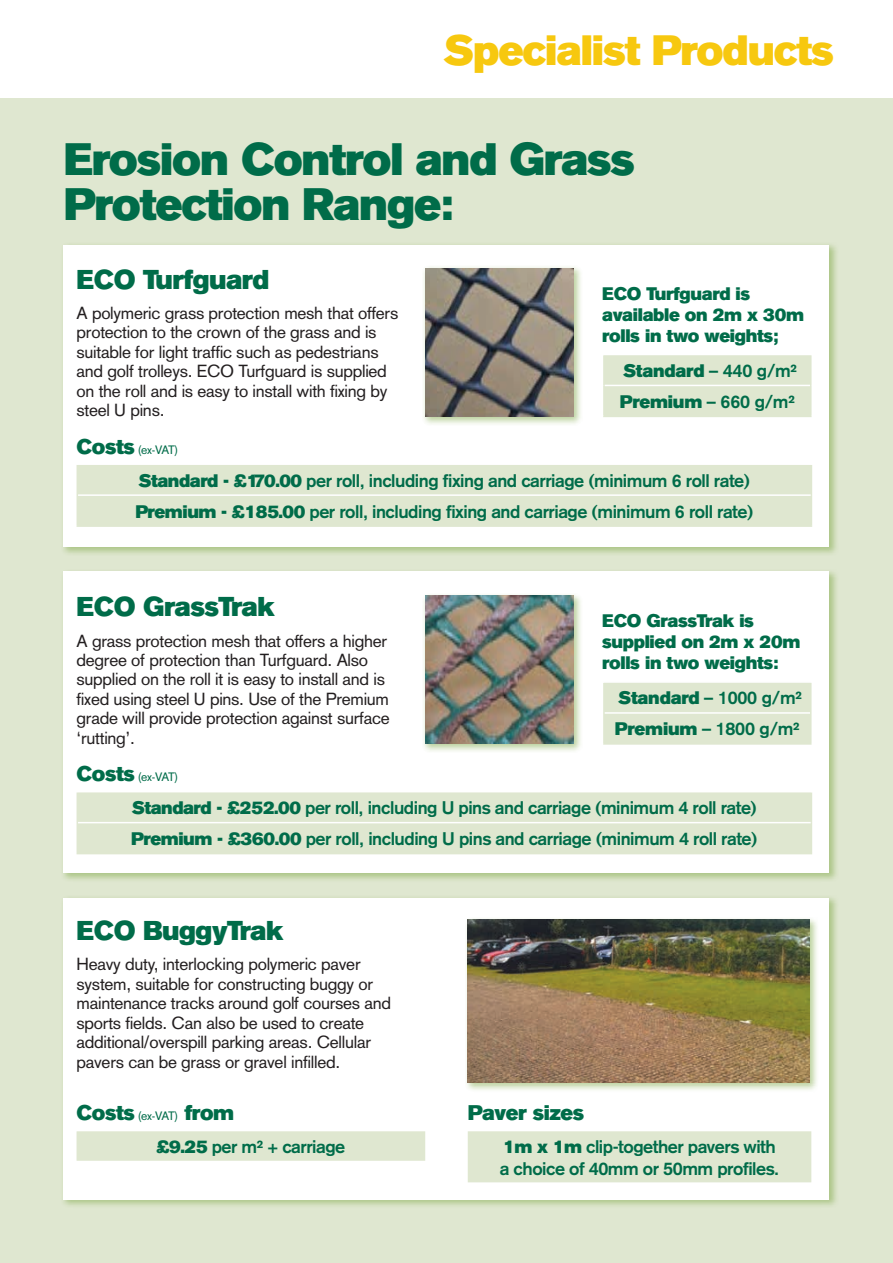
<style>
.page{position:relative;width:893px;height:1263px;background:#fff}
.page>*{position:absolute;margin:0;border:0;box-sizing:border-box;transform-origin:0 0}
.t1{font:45px/45px "Akzidenz Grotesk BE Super";letter-spacing:-.025em;color:#006c49}
.t2{font:42px "Akzidenz Grotesk BE Super";letter-spacing:-.025em;color:#f7c80f}
.t3{font:27px "Akzidenz Grotesk BE Super";letter-spacing:-.02em;color:#006c49}
.t4{font:21px "Akzidenz Grotesk BE Super";letter-spacing:-.02em;color:#006c49}
.t5{font:700 18px/30.9px "Akzidenz Grotesk";letter-spacing:-.025em;color:#006c49}
.t6{font:18px/21px "Akzidenz Grotesk BE Super";letter-spacing:-.02em;color:#006c49}
.t7{font:17.25px/19.5px "Akzidenz Grotesk";letter-spacing:-.015em;color:#231f20}
.t8{font:12px "Akzidenz Grotesk";letter-spacing:-.09em;color:#006c49}
.s1{font-family:"Akzidenz Grotesk BE Super";font-size:21px}
.s2{font-family:"Akzidenz Grotesk";font-weight:700}
.s3{font-family:"Akzidenz Grotesk BE Super";font-weight:400}
.s4{font-family:"Akzidenz Grotesk";font-size:12px}
</style>
<div class="page">
<div style="left:0;top:98px;width:893px;height:1165px;background:#dfe7d0"></div>
<div style="left:60px;top:242px;width:779px;height:314px;background:#7aa53f;opacity:.5"></div>
<div style="left:64px;top:245px;width:765px;height:301px;background:#fff"></div>
<div style="left:60px;top:568px;width:779px;height:314px;background:#7aa53f;opacity:.5"></div>
<div style="left:64px;top:572px;width:765px;height:301px;background:#fff"></div>
<div style="left:60px;top:894px;width:779px;height:315px;background:#7aa53f;opacity:.5"></div>
<div style="left:64px;top:898px;width:765px;height:301px;background:#fff"></div>
<div style="left:464px;top:916px;width:355px;height:176px;background:#7aa53f;opacity:.5"></div>
<img style="left:468px;top:920px;width:342px;height:163px">
<div style="left:422px;top:264px;width:161px;height:162px;background:#7aa53f;opacity:.5"></div>
<img style="left:425px;top:268px;width:148px;height:148px">
<div style="left:422px;top:592px;width:161px;height:161px;background:#7aa53f;opacity:.5"></div>
<img style="left:425px;top:596px;width:148px;height:148px">
<div style="left:605px;top:355px;width:205px;height:61px;background:#dfe7d0"></div>
<hr style="left:603px;top:355px;width:2px;height:30px;background:#dfe7d0">
<hr style="left:810px;top:355px;width:1px;height:30px;background:#dfe7d0">
<hr style="left:603px;top:385px;width:2px;height:31px;background:#dfe7d0">
<hr style="left:810px;top:385px;width:1px;height:31px;background:#dfe7d0">
<hr style="left:603px;top:416px;width:208px;height:1px;background:#dfe7d0">
<hr style="left:605px;top:385px;width:205px;height:1px;background:#fff">
<div style="left:605px;top:683px;width:205px;height:60px;background:#dfe7d0"></div>
<hr style="left:603px;top:683px;width:2px;height:30px;background:#dfe7d0">
<hr style="left:810px;top:683px;width:1px;height:30px;background:#dfe7d0">
<hr style="left:603px;top:713px;width:2px;height:30px;background:#dfe7d0">
<hr style="left:810px;top:713px;width:1px;height:30px;background:#dfe7d0">
<hr style="left:603px;top:743px;width:208px;height:2px;background:#dfe7d0">
<hr style="left:605px;top:712px;width:205px;height:2px;background:#fff">
<div style="left:78px;top:465px;width:733px;height:60px;background:#dfe7d0"></div>
<hr style="left:77px;top:465px;width:1px;height:30px;background:#dfe7d0">
<hr style="left:811px;top:465px;width:1px;height:30px;background:#dfe7d0">
<hr style="left:77px;top:495px;width:1px;height:30px;background:#dfe7d0">
<hr style="left:811px;top:495px;width:1px;height:30px;background:#dfe7d0">
<hr style="left:77px;top:525px;width:735px;height:2px;background:#dfe7d0">
<hr style="left:78px;top:494px;width:733px;height:2px;background:#fff">
<div style="left:78px;top:792px;width:733px;height:61px;background:#dfe7d0"></div>
<hr style="left:77px;top:792px;width:1px;height:31px;background:#dfe7d0">
<hr style="left:811px;top:792px;width:1px;height:31px;background:#dfe7d0">
<hr style="left:77px;top:823px;width:1px;height:30px;background:#dfe7d0">
<hr style="left:811px;top:823px;width:1px;height:30px;background:#dfe7d0">
<hr style="left:77px;top:853px;width:735px;height:1px;background:#dfe7d0">
<hr style="left:78px;top:822px;width:733px;height:1px;background:#fff">
<div style="left:77px;top:1130px;width:347px;height:31px;background:#dfe7d0"></div>
<hr style="left:424px;top:1131px;width:1px;height:30px;background:#dfe7d0">
<hr style="left:77px;top:1130px;width:348px;height:1px;background:#fff">
<div style="left:468px;top:1130px;width:343px;height:53px;background:#dfe7d0"></div>
<hr style="left:468px;top:1130px;width:343px;height:1px;background:#fff">
<hr style="left:468px;top:1182px;width:343px;height:2px;background:#fff">
<h2 class="t2" style="left:444px;top:26px;width:392px">Specialist Products</h2>
<h1 class="t1" style="left:64px;top:137px;width:573px">Erosion Control and Grass<br>Protection Range:</h1>
<h3 class="t3" style="left:77px;top:264px;width:194px">ECO Turfguard</h3>
<p class="t7" style="left:77px;top:303px;width:323px">A polymeric grass protection mesh that offers protection to the crown of the grass and is suitable for light traffic such as pedestrians and golf trolleys. ECO Turfguard is supplied on the roll and is easy to install with fixing by steel U pins.</p>
<p class="t8" style="left:77px;top:442px;width:103px"><span class="s1">Costs</span> (ex-VAT)</p>
<p class="t6" style="left:602px;top:283px;width:203px">ECO Turfguard is available on 2m x 30m rolls in two weights;</p>
<p class="t6" style="left:623px;top:360px;width:176px">Standard <span class="s2">– 440 g/m²</span></p>
<p class="t5" style="left:620px;top:386px;width:177px"><span class="s3">Premium</span> – 660 g/m²</p>
<p class="t5" style="left:135px;top:465px;width:619px"><span class="s3">Standard - £170.00</span> per roll, including fixing and carriage (minimum 6 roll rate)<br><span class="s3">Premium - £185.00</span> per roll, including fixing and carriage (minimum 6 roll rate)</p>
<h3 class="t3" style="left:77px;top:591px;width:200px">ECO GrassTrak</h3>
<p class="t7" style="left:77px;top:631px;width:315px">A grass protection mesh that offers a higher degree of protection than Turfguard. Also supplied on the roll it is easy to install and is fixed using steel U pins. Use of the Premium grade will provide protection against surface ‘rutting’.</p>
<p class="t8" style="left:77px;top:770px;width:103px"><span class="s1">Costs</span> (ex-VAT)</p>
<p class="t6" style="left:602px;top:610px;width:200px">ECO GrassTrak is supplied on 2m x 20m rolls in two weights:</p>
<p class="t5" style="left:615px;top:682px;width:189px"><span class="s3">Standard</span> – 1000 g/m²<br><span class="s3">Premium</span> – 1800 g/m²</p>
<p class="t5" style="left:131px;top:792px;width:628px"><span class="s3">Standard - £252.00</span> per roll, including U pins and carriage (minimum 4 roll rate)<br><span class="s3">Premium - £360.00</span> per roll, including U pins and carriage (minimum 4 roll rate)</p>
<h3 class="t3" style="left:77px;top:915px;width:209px">ECO BuggyTrak</h3>
<p class="t7" style="left:77px;top:955px;width:316px">Heavy duty, interlocking polymeric paver system, suitable for constructing buggy or maintenance tracks around golf courses and sports fields. Can also be used to create additional/overspill parking areas. Cellular pavers can be grass or gravel infilled.</p>
<p class="t4" style="left:77px;top:1100px;width:159px">Costs <span class="s4">(ex-VAT)</span> from</p>
<p class="t4" style="left:468px;top:1100px;width:118px">Paver sizes</p>
<p class="t5" style="left:157px;top:1131px;width:190px"><span class="s3">£9.25</span> per m² + carriage</p>
<p class="t5" style="left:500px;top:1136px;width:281px;line-height:21.6px"><span class="s3">1m x 1m</span> clip-together pavers with a choice of 40mm or 50mm profiles.</p>
</div>
